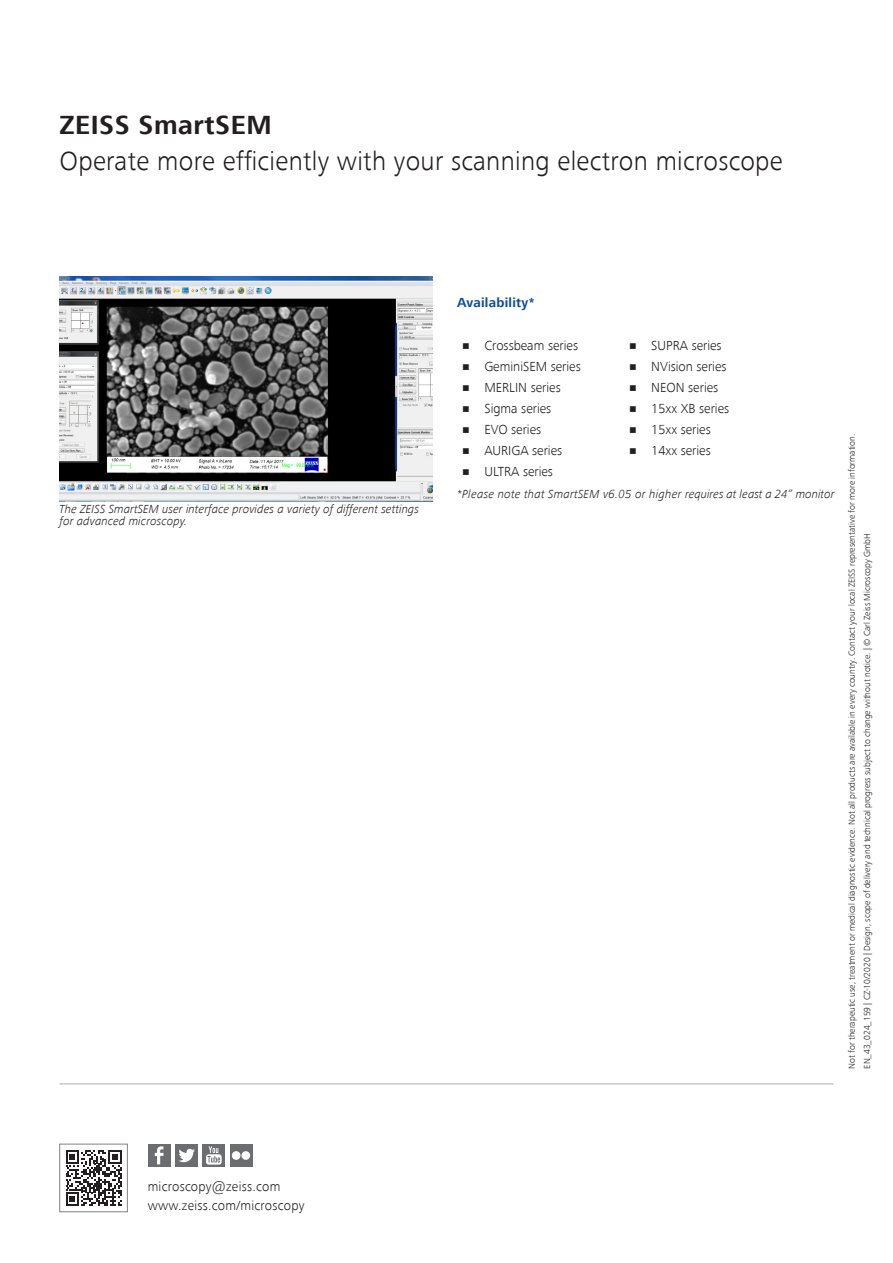
<style>
.page{position:relative;width:893px;height:1263px;background:#fff}
.page>*{position:absolute;margin:0;border:0;box-sizing:border-box;transform-origin:0 0}
.Ü2{font:300 27px "ZEISS Frutiger Next W1 G";letter-spacing:.01em;color:#231f20}
.head_18_bd{font:700 27px "ZEISS Frutiger Next W1 G";letter-spacing:.02em;color:#231f20}
.copy_9_lt{font:300 13.5px "ZEISS Frutiger Next W1 G";color:#231f20}
.copy_9_lt-2{font:300 13.5px "ZEISS Frutiger Next W1 G";letter-spacing:.02em;color:#231f20}
.copy_9_lt_bullet{font:700 13.5px "ZEISS Frutiger Next W1 G";letter-spacing:.02em;color:#0d4da1}
.table_7_med{font:italic 300 12px "ZEISS Frutiger Next W1 G";letter-spacing:.005em;color:#231f20}
.copy_9_bd{font:italic 300 12px "ZEISS Frutiger Next W1 G";letter-spacing:.02em;color:#231f20}
.print_number_text{font:300 9px "ZEISS Frutiger Next W1 G";color:#231f20}
</style>
<div class="page">
<svg style="left:66px;top:1150px;width:56px;height:56px"></svg>
<div style="left:60px;top:1144px;width:68px;height:68px;border:1px solid #808285"></div>
<div style="left:148px;top:1144px;width:23px;height:23px;background:#6c6d70"></div>
<svg style="left:155px;top:1146px;width:8px;height:18px"></svg>
<div style="left:230px;top:1144px;width:22px;height:23px;background:#6c6d70"></div>
<div style="left:232px;top:1151px;width:8px;height:9px;background:#fff;border-radius:50%"></div>
<div style="left:241px;top:1151px;width:9px;height:9px;background:#fff;border-radius:50%"></div>
<div style="left:175px;top:1144px;width:23px;height:23px;background:#6c6d70"></div>
<svg style="left:179px;top:1149px;width:16px;height:13px"></svg>
<div style="left:202px;top:1144px;width:23px;height:23px;background:#6c6d70"></div>
<svg style="left:206px;top:1146px;width:16px;height:18px"></svg>
<hr style="left:60px;top:1084px;width:773px;height:1px;background:#747678">
<img style="left:60px;top:276px;width:373px;height:225px">
<p class="head_18_bd" style="left:60px;top:110px;width:214px">ZEISS SmartSEM</p>
<p class="Ü2" style="left:60px;top:146px;width:725px">Operate more efficiently with your scanning electron microscope</p>
<p class="table_7_med" style="left:60px;top:502px;width:361px">The ZEISS SmartSEM user interface provides a variety of different settings</p>
<p class="table_7_med" style="left:60px;top:514px;width:129px">for advanced microscopy.</p>
<p class="copy_9_lt_bullet" style="left:457px;top:294px;width:79px">Availability*</p>
<p class="copy_9_lt" style="left:463px;top:337px;width:116px">• Crossbeam series</p>
<p class="copy_9_lt" style="left:463px;top:358px;width:119px">• GeminiSEM series</p>
<p class="copy_9_lt" style="left:463px;top:379px;width:99px">• MERLIN series</p>
<p class="copy_9_lt" style="left:463px;top:400px;width:90px">• Sigma series</p>
<p class="copy_9_lt" style="left:463px;top:421px;width:80px">• EVO series</p>
<p class="copy_9_lt" style="left:463px;top:442px;width:101px">• AURIGA series</p>
<p class="copy_9_lt" style="left:463px;top:463px;width:91px">• ULTRA series</p>
<p class="copy_9_lt" style="left:630px;top:337px;width:93px">• SUPRA series</p>
<p class="copy_9_lt" style="left:630px;top:358px;width:98px">• NVision series</p>
<p class="copy_9_lt" style="left:630px;top:379px;width:90px">• NEON series</p>
<p class="copy_9_lt" style="left:630px;top:400px;width:101px">• 15xx XB series</p>
<p class="copy_9_lt" style="left:630px;top:421px;width:82px">• 15xx series</p>
<p class="copy_9_lt" style="left:630px;top:442px;width:82px">• 14xx series</p>
<p class="copy_9_bd" style="left:457px;top:487px;width:379px">*Please note that SmartSEM v6.05 or higher requires at least a 24“ monitor</p>
<p class="print_number_text" style="left:846px;top:1069px;width:636px;rotate:-90deg">Not for therapeutic use, treatment or medical diagnostic evidence. Not all products are available in every country. Contact your local ZEISS representative for more information.</p>
<p class="print_number_text" style="left:862px;top:1069px;width:537px;rotate:-90deg">EN_43_024_159 | CZ-10/2020 | Design, scope of delivery and technical progress subject to change without notice. | © Carl Zeiss Microscopy GmbH</p>
<p class="copy_9_lt-2" style="left:148px;top:1178px;width:134px">microscopy@zeiss.com</p>
<p class="copy_9_lt-2" style="left:148px;top:1198px;width:158px">www.zeiss.com/microscopy</p>
</div>
